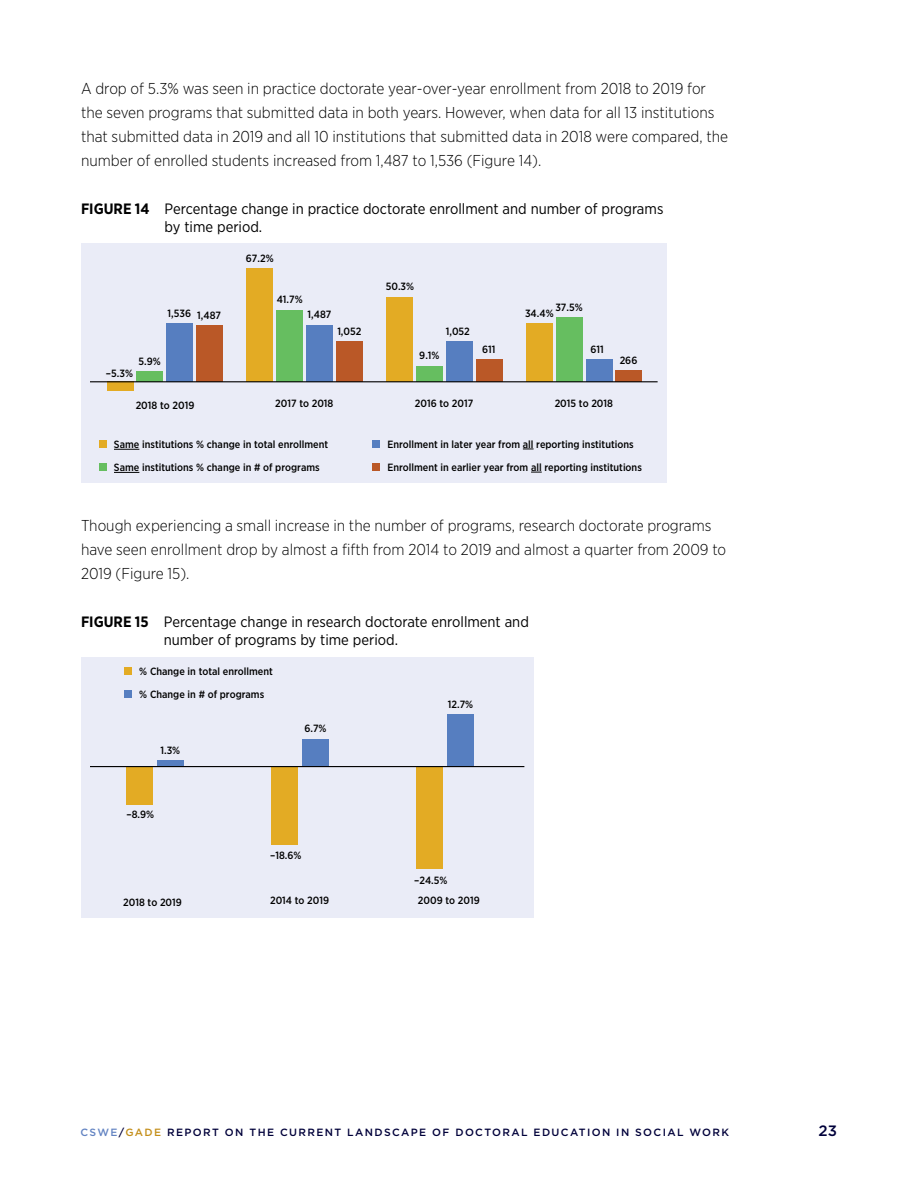
<style>
.page{position:relative;width:918px;height:1188px;background:#fff}
.page>*{position:absolute;margin:0;border:0;box-sizing:border-box;transform-origin:0 0}
.BODY_TEXT__6{font:300 15.75px/24px "Gotham Narrow";color:#000}
.TABLE_Title{font:15px/18px "Gotham Narrow";color:#000}
.t1{font:500 15px "Gotham";color:#00013a}
.t2{font:500 10.5px "Gotham Narrow";color:#000}
.t3{font:500 10.5px "Gotham";letter-spacing:.13em;color:#00013a}
.s1{font-weight:700}
.s2{color:#6283c2}
.s3{color:#c48f1b}
</style>
<div class="page">
<div style="left:81px;top:244px;width:586px;height:239px;background:#eaecf7"></div>
<div style="left:99px;top:440px;width:7px;height:8px;background:#e3ab24"></div>
<svg style="left:114px;top:449px;width:25px;height:1px"></svg>
<div style="left:99px;top:464px;width:7px;height:7px;background:#66be60"></div>
<svg style="left:114px;top:472px;width:25px;height:1px"></svg>
<div style="left:372px;top:440px;width:8px;height:7px;background:#567ec0"></div>
<div style="left:372px;top:463px;width:8px;height:8px;background:#ba5827"></div>
<div style="left:107px;top:382px;width:26px;height:9px;background:#e3ab24"></div>
<div style="left:137px;top:371px;width:26px;height:11px;background:#66be60"></div>
<div style="left:167px;top:323px;width:26px;height:59px;background:#567ec0"></div>
<div style="left:196px;top:325px;width:27px;height:57px;background:#ba5827"></div>
<div style="left:247px;top:268px;width:26px;height:114px;background:#e3ab24"></div>
<div style="left:277px;top:311px;width:26px;height:71px;background:#66be60"></div>
<div style="left:306px;top:325px;width:27px;height:57px;background:#567ec0"></div>
<div style="left:336px;top:342px;width:27px;height:40px;background:#ba5827"></div>
<div style="left:386px;top:298px;width:27px;height:84px;background:#e3ab24"></div>
<div style="left:416px;top:367px;width:27px;height:15px;background:#66be60"></div>
<div style="left:446px;top:342px;width:26px;height:40px;background:#567ec0"></div>
<div style="left:476px;top:359px;width:26px;height:23px;background:#ba5827"></div>
<div style="left:526px;top:323px;width:27px;height:59px;background:#e3ab24"></div>
<div style="left:556px;top:318px;width:26px;height:64px;background:#66be60"></div>
<div style="left:586px;top:359px;width:26px;height:23px;background:#567ec0"></div>
<div style="left:616px;top:370px;width:26px;height:12px;background:#ba5827"></div>
<hr style="left:90px;top:381px;width:568px;height:1px;background:#000">
<div style="left:81px;top:657px;width:452px;height:261px;background:#eaecf7"></div>
<div style="left:124px;top:667px;width:8px;height:8px;background:#e3ab24"></div>
<div style="left:124px;top:690px;width:8px;height:8px;background:#567ec0"></div>
<div style="left:127px;top:767px;width:26px;height:37px;background:#e3ab24"></div>
<div style="left:158px;top:760px;width:26px;height:6px;background:#567ec0"></div>
<div style="left:272px;top:767px;width:26px;height:78px;background:#e3ab24"></div>
<div style="left:303px;top:739px;width:26px;height:27px;background:#567ec0"></div>
<div style="left:417px;top:767px;width:26px;height:101px;background:#e3ab24"></div>
<div style="left:448px;top:714px;width:26px;height:52px;background:#567ec0"></div>
<hr style="left:90px;top:766px;width:434px;height:1px;background:#000">
<p class="BODY_TEXT__6" style="left:81px;top:76px;width:649px">A drop of 5.3% was seen in practice doctorate year-over-year enrollment from 2018 to 2019 for the seven programs that submitted data in both years. However, when data for all 13 institutions that submitted data in 2019 and all 10 institutions that submitted data in 2018 were compared, the number of enrolled students increased from 1,487 to 1,536 (Figure 14).</p>
<p class="TABLE_Title" style="left:165px;top:199px;width:500px;text-indent:-84px"><span class="s1">FIGURE 14</span> Percentage change in practice doctorate enrollment and number of programs by time period.</p>
<p class="t2" style="left:168px;top:308px;width:55px">1,536 1,487</p>
<p class="t2" style="left:138px;top:355px;width:24px">5.9%</p>
<p class="t2" style="left:106px;top:366px;width:29px">–5.3%</p>
<p class="t2" style="left:246px;top:251px;width:29px">67.2%</p>
<p class="t2" style="left:277px;top:293px;width:28px">41.7%</p>
<p class="t2" style="left:308px;top:307px;width:25px">1,487</p>
<p class="t2" style="left:337px;top:325px;width:26px">1,052</p>
<p class="t2" style="left:386px;top:280px;width:30px">50.3%</p>
<p class="t2" style="left:446px;top:325px;width:26px">1,052</p>
<p class="t2" style="left:419px;top:349px;width:22px">9.1%</p>
<p class="t2" style="left:482px;top:342px;width:15px">611</p>
<p class="t2" style="left:555px;top:301px;width:29px">37.5%</p>
<p class="t2" style="left:525px;top:306px;width:30px">34.4%</p>
<p class="t2" style="left:590px;top:343px;width:15px">611</p>
<p class="t2" style="left:620px;top:354px;width:19px">266</p>
<p class="t2" style="left:136px;top:398px;width:60px">2018 to 2019</p>
<p class="t2" style="left:275px;top:397px;width:60px">2017 to 2018</p>
<p class="t2" style="left:415px;top:397px;width:60px">2016 to 2017</p>
<p class="t2" style="left:555px;top:397px;width:60px">2015 to 2018</p>
<p class="t2" style="left:114px;top:438px;width:216px">Same institutions % change in total enrollment</p>
<p class="t2" style="left:114px;top:461px;width:207px">Same institutions % change in # of programs</p>
<p class="t2" style="left:387px;top:438px;width:248px">Enrollment in later year from all reporting institutions</p>
<p class="t2" style="left:387px;top:461px;width:256px">Enrollment in earlier year from all reporting institutions</p>
<p class="BODY_TEXT__6" style="left:81px;top:513px;width:647px">Though experiencing a small increase in the number of programs, research doctorate programs have seen enrollment drop by almost a fifth from 2014 to 2019 and almost a quarter from 2009 to<br>2019 (Figure 15).</p>
<p class="TABLE_Title" style="left:164px;top:612px;width:367px;text-indent:-83px"><span class="s1">FIGURE 15</span> Percentage change in research doctorate enrollment and number of programs by time period.</p>
<p class="t2" style="left:139px;top:665px;width:135px">% Change in total enrollment</p>
<p class="t2" style="left:139px;top:688px;width:126px">% Change in # of programs</p>
<p class="t2" style="left:448px;top:697px;width:27px">12.7%</p>
<p class="t2" style="left:160px;top:743px;width:21px">1.3%</p>
<p class="t2" style="left:126px;top:808px;width:29px">–8.9%</p>
<p class="t2" style="left:304px;top:722px;width:24px">6.7%</p>
<p class="t2" style="left:270px;top:848px;width:33px">–18.6%</p>
<p class="t2" style="left:414px;top:873px;width:35px">–24.5%</p>
<p class="t2" style="left:123px;top:896px;width:60px">2018 to 2019</p>
<p class="t2" style="left:270px;top:894px;width:61px">2014 to 2019</p>
<p class="t2" style="left:418px;top:894px;width:63px">2009 to 2019</p>
<p class="t3" style="left:80px;top:1125px;width:650px"><span class="s2">CSWE</span>/<span class="s3">GADE</span> REPORT ON THE CURRENT LANDSCAPE OF DOCTORAL EDUCATION IN SOCIAL WORK</p>
<p class="t1" style="left:819px;top:1121px;width:20px">23</p>
</div>
